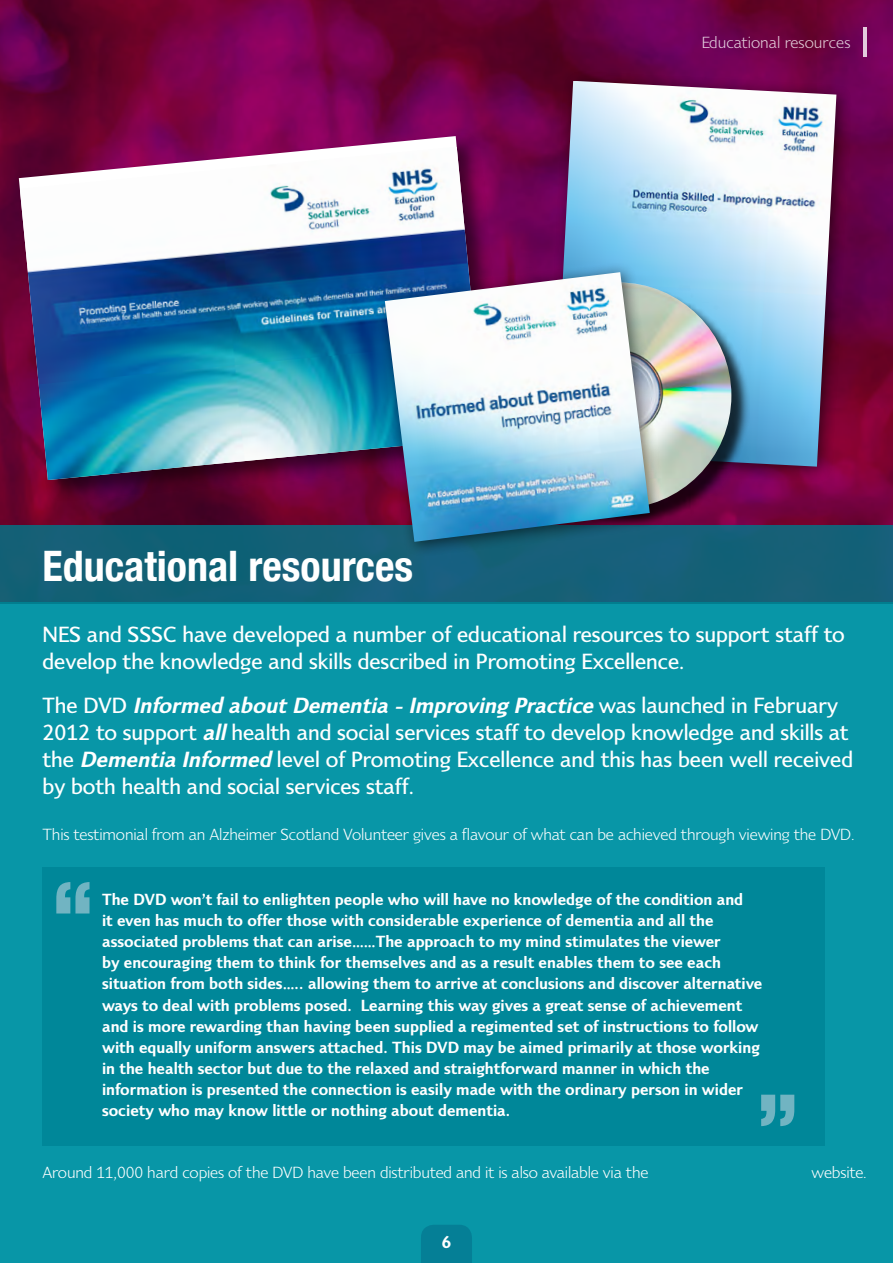
<style>
.page{position:relative;width:893px;height:1263px;background:#fff}
.page>*{position:absolute;margin:0;border:0;box-sizing:border-box;transform-origin:0 0}
.t1{font:700 condensed 42px "Helvetica Neue";color:#fff}
.t2{font:500 22.5px/27px "Sky Sans";color:#fff}
.t3{font:600 18px "Sky Sans";color:#fff}
.t4{font:600 16.5px/21px "Sky Sans";color:#fff}
.t5{font:16.5px "Sky Sans";letter-spacing:-.01em;color:#fff}
.s1{font-weight:600;font-style:italic}
</style>
<div class="page">
<img style="left:0;top:0;width:893px;height:525px">
<div style="left:544px;top:70px;width:309px;height:413px;background:#000;opacity:.55"></div>
<img style="left:554px;top:81px;width:282px;height:386px">
<div style="left:0;top:603px;width:893px;height:660px;background:#0896a7"></div>
<div style="left:17px;top:132px;width:492px;height:370px;background:#000;opacity:.55"></div>
<svg style="left:19px;top:136px;width:466px;height:344px;background:#891f60"></svg>
<img style="left:20px;top:147px;width:465px;height:333px">
<div style="left:43px;top:867px;width:782px;height:279px;background:#008799"></div>
<svg style="left:56px;top:882px;width:34px;height:31px"></svg>
<svg style="left:761px;top:1095px;width:33px;height:31px"></svg>
<div style="left:0;top:525px;width:893px;height:78px;background:#156077"></div>
<div style="left:507px;top:285px;width:243px;height:242px;background:#000;opacity:.75"></div>
<img style="left:505px;top:282px;width:226px;height:227px;border-radius:113px">
<div style="left:376px;top:262px;width:290px;height:296px;background:#000;opacity:.55"></div>
<img style="left:385px;top:272px;width:265px;height:270px">
<hr style="left:863px;top:27px;width:3px;height:30px;background:#fff">
<div style="left:421px;top:1225px;width:51px;height:38px;background:#057f96"></div>
<h1 class="t1" style="left:43px;top:531px;width:372px">Educational resources</h1>
<p class="t5" style="left:701px;top:33px;width:151px">Educational resources</p>
<h2 class="t2" style="left:43px;top:621px;width:804px">NES and SSSC have developed a number of educational resources to support staff to develop the knowledge and skills described in Promoting Excellence.</h2>
<p class="t2" style="left:43px;top:692px;width:812px">T h e D V D <span class="s1">Informed aboutDementia -Improving Practice</span> wa s l a u n c h e d i n Fe b r u a ry 2012 to support <span class="s1">all</span>health and social services staff to develop knowledge and skills at the <span class="s1">Dementia Informed</span> level of Promoting Excellence and this has been well received by both health and social services staff.</p>
<p class="t5" style="left:43px;top:825px;width:814px">This testimonial from an Alzheimer Scotland Volunteer gives a flavour of what can be achieved through viewing the DVD.</p>
<p class="t4" style="left:102px;top:889px;width:662px">The DVD won’t fail to enlighten people who will have no knowledge of the condition and<br>it even has much to offer those with considerable experience of dementia and all the associated problems that can arise……The approach to my mind stimulates the viewer<br>by encouraging them to think for themselves and as a result enables them to see each situation from both sides….. allowing them to arrive at conclusions and discover alternative ways to deal with problems posed. Learning this way gives a great sense of achievement and is more rewarding than having been supplied a regimented set of instructions to follow with equally uniform answers attached. This DVD may be aimed primarily at those working in the health sector but due to the relaxed and straightforward manner in which the information is presented the connection is easily made with the ordinary person in wider society who may know little or nothing about dementia.</p>
<p class="t5" style="left:43px;top:1163px;width:607px">Around 11,000 hard copies of the DVD have been distributed and it is also available via the</p>
<p class="t5" style="left:811px;top:1163px;width:57px">website.</p>
<p class="t3" style="left:442px;top:1231px;width:11px">6</p>
</div>
